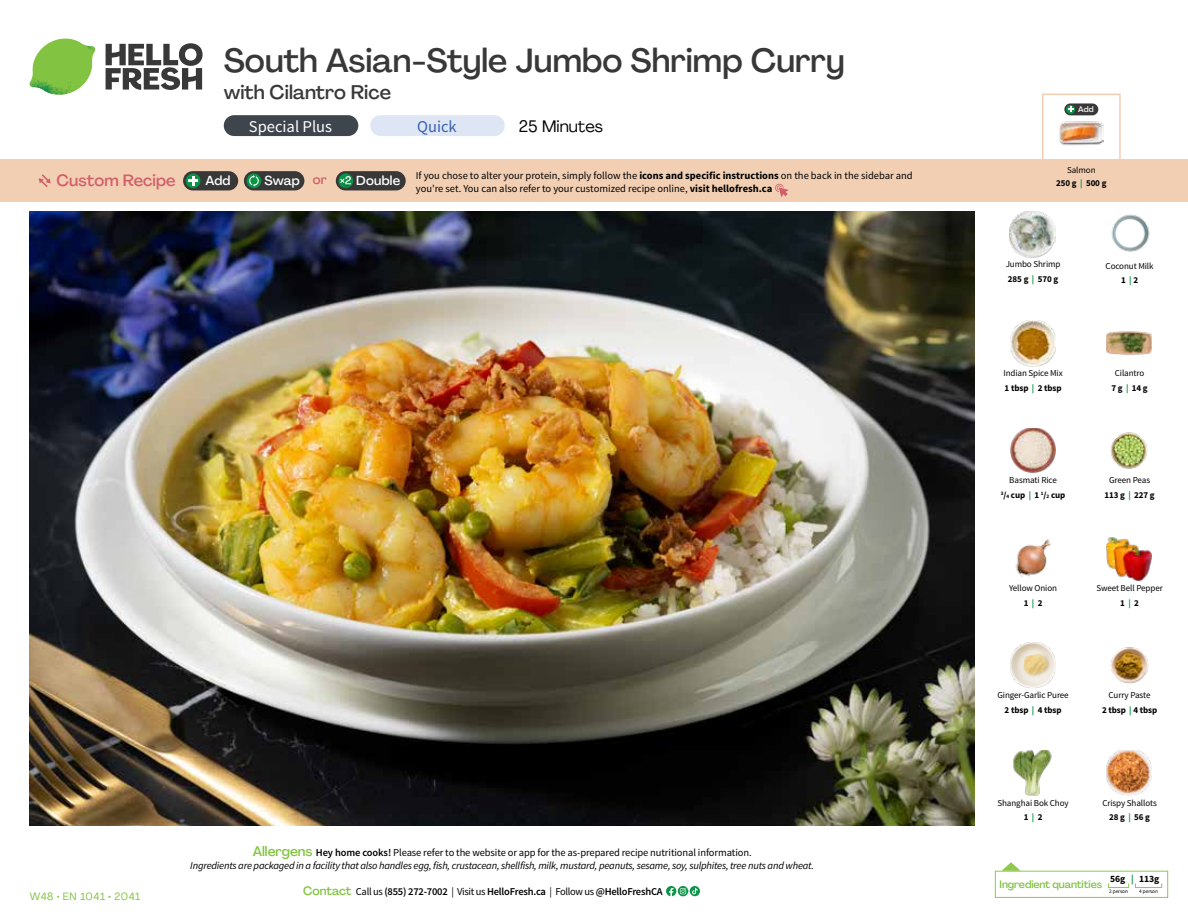
<style>
.page{position:relative;width:1188px;height:918px;background:#fff}
.page>*{position:absolute;margin:0;border:0;box-sizing:border-box;transform-origin:0 0}
.t1{font:500 33px "Agrandir";color:#383839}
.t2{font:500 19.5px "Agrandir";color:#383839}
.t3{font:16.5px "Source Sans Pro";color:#fff}
.t4{font:16.5px "Agrandir";color:#000}
.t5{font:16.5px "Source Sans Pro";color:#3763af}
.t6{font:500 16.2px "Agrandir";color:#d15f6a}
.t7{font:500 12.9px "Agrandir";letter-spacing:.015em;color:#fff}
.t8{font:italic 10.5px/13.5px "Source Sans Pro";letter-spacing:-.02em;color:#000;text-align:center}
.t9{font:10.5px "Source Sans Pro";color:#000}
.t10{font:600 10.5px "Source Sans Pro";letter-spacing:-.02em;color:#000}
.t11{font:500 10.5px "Agrandir";letter-spacing:-.01em;color:#82c341}
.t12{font:10.5px "Agrandir";letter-spacing:.05em;color:#82c341}
.t13{font:700 9.6px "Source Sans Pro";color:#000}
.t14{font:9px/14.9px "Source Sans Pro";letter-spacing:-.01em;color:#000;text-align:center}
.t15{font:700 9px/13px "Source Sans Pro";letter-spacing:-.01em;color:#000;text-align:center}
.t16{font:500 7.95px "Agrandir";color:#fff}
.t17{font:5.25px "Source Sans Pro";letter-spacing:-.01em;color:#000}
.s1{color:#d15f6a}
.s2{font-weight:400}
.s3{color:#0b9446}
.s4{font-weight:700}
.s5{font-weight:700;color:#0b9446}
.s6{font-family:"Agrandir";font-weight:500;font-style:normal;font-size:13.5px;color:#82c341}
.s7{font-weight:600;font-style:normal}
.s8{font-style:normal}
.s9{font-family:"Agrandir";font-weight:500;font-size:12px;color:#82c341}
.s10{font-weight:700;font-size:5.25px}
</style>
<div class="page">
<svg style="left:106px;top:43px;width:97px;height:47px"></svg>
<svg style="left:34px;top:39px;width:59px;height:38px"></svg>
<img style="left:65px;top:39px;width:30px;height:25px">
<img style="left:33px;top:60px;width:56px;height:10px">
<img style="left:29px;top:64px;width:58px;height:31px">
<img style="left:64px;top:70px;width:25px;height:24px">
<img style="left:30px;top:211px;width:945px;height:615px">
<svg style="left:690px;top:886px;width:10px;height:10px"></svg>
<svg style="left:666px;top:886px;width:32px;height:10px"></svg>
<svg style="left:1002px;top:862px;width:19px;height:9px"></svg>
<div style="left:995px;top:871px;width:173px;height:27px;border:1px solid #91c84e"></div>
<div style="left:1108px;top:883px;width:21px;height:5px;border:1px solid #91c84e"></div>
<div style="left:1135px;top:883px;width:27px;height:5px;border:1px solid #91c84e"></div>
<img style="left:1011px;top:321px;width:45px;height:45px">
<img style="left:1106px;top:331px;width:46px;height:24px">
<img style="left:1011px;top:428px;width:45px;height:45px">
<img style="left:1110px;top:432px;width:38px;height:37px">
<img style="left:1015px;top:539px;width:36px;height:38px">
<img style="left:1106px;top:537px;width:46px;height:44px">
<img style="left:1011px;top:643px;width:45px;height:45px">
<img style="left:1013px;top:750px;width:39px;height:46px">
<img style="left:1106px;top:750px;width:46px;height:46px">
<img style="left:1111px;top:214px;width:39px;height:38px">
<img style="left:1010px;top:212px;width:45px;height:45px">
<img style="left:1110px;top:647px;width:39px;height:37px">
<div style="left:0;top:160px;width:1188px;height:42px;background:#f2cfb3"></div>
<svg style="left:39px;top:174px;width:12px;height:13px"></svg>
<div style="left:336px;top:171px;width:70px;height:19px;background:#383839;border-radius:10px"></div>
<svg style="left:338px;top:173px;width:15px;height:15px"></svg>
<div style="left:341px;top:180px;width:11px;height:11px;background:#000;opacity:.35"></div>
<svg style="left:339px;top:176px;width:12px;height:8px"></svg>
<div style="left:244px;top:171px;width:60px;height:19px;background:#383839;border-radius:10px"></div>
<div style="left:247px;top:173px;width:14px;height:15px;background:#0b9446;border-radius:50%"></div>
<svg style="left:249px;top:175px;width:10px;height:12px"></svg>
<div style="left:183px;top:171px;width:55px;height:19px;background:#383839;border-radius:10px"></div>
<div style="left:186px;top:173px;width:14px;height:15px;background:#0b9446;border-radius:50%"></div>
<svg style="left:188px;top:176px;width:10px;height:10px"></svg>
<svg style="left:775px;top:183px;width:13px;height:14px"></svg>
<div style="left:1042px;top:94px;width:79px;height:69px;border:2px solid #f2cfb3"></div>
<img style="left:1060px;top:112px;width:43px;height:34px">
<div style="left:1064px;top:103px;width:34px;height:12px;background:#383839;border-radius:6px"></div>
<svg style="left:1066px;top:105px;width:9px;height:9px"></svg>
<svg style="left:1068px;top:106px;width:5px;height:6px"></svg>
<div style="left:370px;top:115px;width:135px;height:21px;background:#dee5f4;border-radius:10px"></div>
<div style="left:224px;top:115px;width:134px;height:21px;background:#3e454c;border-radius:10px"></div>
<h3 class="t6" style="left:56px;top:170px;width:121px">Custom Recipe</h3>
<h1 class="t1" style="left:224px;top:40px;width:622px">South Asian-Style Jumbo Shrimp Curry</h1>
<h2 class="t2" style="left:224px;top:80px;width:169px">with Cilantro Rice</h2>
<h3 class="t4" style="left:519px;top:116px;width:86px">25 Minutes</h3>
<h3 class="t3" style="left:249px;top:116px;width:85px">Special Plus</h3>
<h3 class="t5" style="left:417px;top:116px;width:41px">Quick</h3>
<p class="t16" style="left:1078px;top:104px;width:17px">Add</p>
<h3 class="t7" style="left:205px;top:172px;width:27px">Add</h3>
<h3 class="t7" style="left:264px;top:172px;width:64px">Swap <span class="s1">or</span></h3>
<h3 class="t7" style="left:356px;top:172px;width:45px">Double</h3>
<p class="t15" style="left:1056px;top:164px;width:52px"><span class="s2">Salmon<br></span>250 g <span class="s3">|</span> 500 g</p>
<p class="t9" style="left:416px;top:169px;width:498px">If you chose to alter your protein, simply follow the <span class="s4">icons and specific instructions</span> on the back in the sidebar and</p>
<p class="t9" style="left:416px;top:182px;width:358px">you're set. You can also refer to your customized recipe online, <span class="s4">visit hellofresh.ca</span></p>
<p class="t14" style="left:1006px;top:257px;width:56px;text-align:left">Jumbo Shrimp<br><span class="s4">285 g</span> <span class="s5">|</span> <span class="s4">570 g</span></p>
<p class="t14" style="left:1106px;top:258px;width:49px">Coconut Milk<br><span class="s4">1</span> <span class="s5">|</span> <span class="s4">2</span></p>
<p class="t14" style="left:1003px;top:366px;width:61px;text-align:left">Indian Spice Mix<br><span class="s4">1 tbsp</span> <span class="s5">|</span> <span class="s4">2 tbsp</span></p>
<p class="t14" style="left:1111px;top:366px;width:38px">Cilantro<br><span class="s4">7 g</span> <span class="s5">|</span> <span class="s4">14 g</span></p>
<p class="t12" style="left:30px;top:890px;width:112px">W48 • EN 1041 • 2041</p>
<p class="t8" style="left:190px;top:846px;width:625px"><span class="s6">Allergens</span> <span class="s7">Hey home cooks!</span> <span class="s8">Please refer to the website or app for the as-prepared recipe nutritional information.<br></span>Ingredients are packaged in a facility that also handles egg, fish, crustacean, shellfish, milk, mustard, peanuts, sesame, soy, sulphites, tree nuts and wheat.</p>
<p class="t10" style="left:303px;top:885px;width:361px"><span class="s9">Contact</span> <span class="s2">Call us</span> (855) 272-7002 <span class="s2">| Visit us</span> HelloFresh.ca <span class="s2">| Follow us</span> @HelloFreshCA</p>
<p class="t14" style="left:1001px;top:473px;width:66px">Basmati Rice<br><sup>3</sup><span class="s4">/</span><span class="s10">4</span> <span class="s4">cup</span> <span class="s5">|</span> <span class="s4">1</span> <sup>1</sup><span class="s4">/</span><span class="s10">2</span> <span class="s4">cup</span></p>
<p class="t14" style="left:1104px;top:473px;width:52px">Green Peas<br><span class="s4">113 g</span> <span class="s5">|</span> <span class="s4">227 g</span></p>
<p class="t14" style="left:1009px;top:581px;width:49px">Yellow Onion<br><span class="s4">1</span> <span class="s5">|</span> <span class="s4">2</span></p>
<p class="t14" style="left:1096px;top:581px;width:68px">Sweet Bell Pepper<br><span class="s4">1</span> <span class="s5">|</span> <span class="s4">2</span></p>
<p class="t14" style="left:997px;top:688px;width:73px">Ginger-Garlic Puree<br><span class="s4">2 tbsp</span> <span class="s5">|</span> <span class="s4">4 tbsp</span></p>
<p class="t14" style="left:1102px;top:688px;width:57px">Curry Paste<br><span class="s4">2 tbsp</span> <span class="s5">|</span> <span class="s4">4 tbsp</span></p>
<p class="t14" style="left:997px;top:795px;width:73px">Shanghai Bok Choy<br><span class="s4">1</span> <span class="s5">|</span> <span class="s4">2</span></p>
<p class="t14" style="left:1102px;top:795px;width:56px">Crispy Shallots<br><span class="s4">28 g</span> <span class="s5">|</span> <span class="s4">56 g</span></p>
<p class="t13" style="left:1110px;top:873px;width:50px">56g <span class="s3">|</span> 113g</p>
<p class="t17" style="left:1109px;top:888px;width:20px">2 person</p>
<p class="t17" style="left:1139px;top:888px;width:20px">4 person</p>
<p class="t11" style="left:1000px;top:878px;width:104px">Ingredient quantities</p>
</div>
